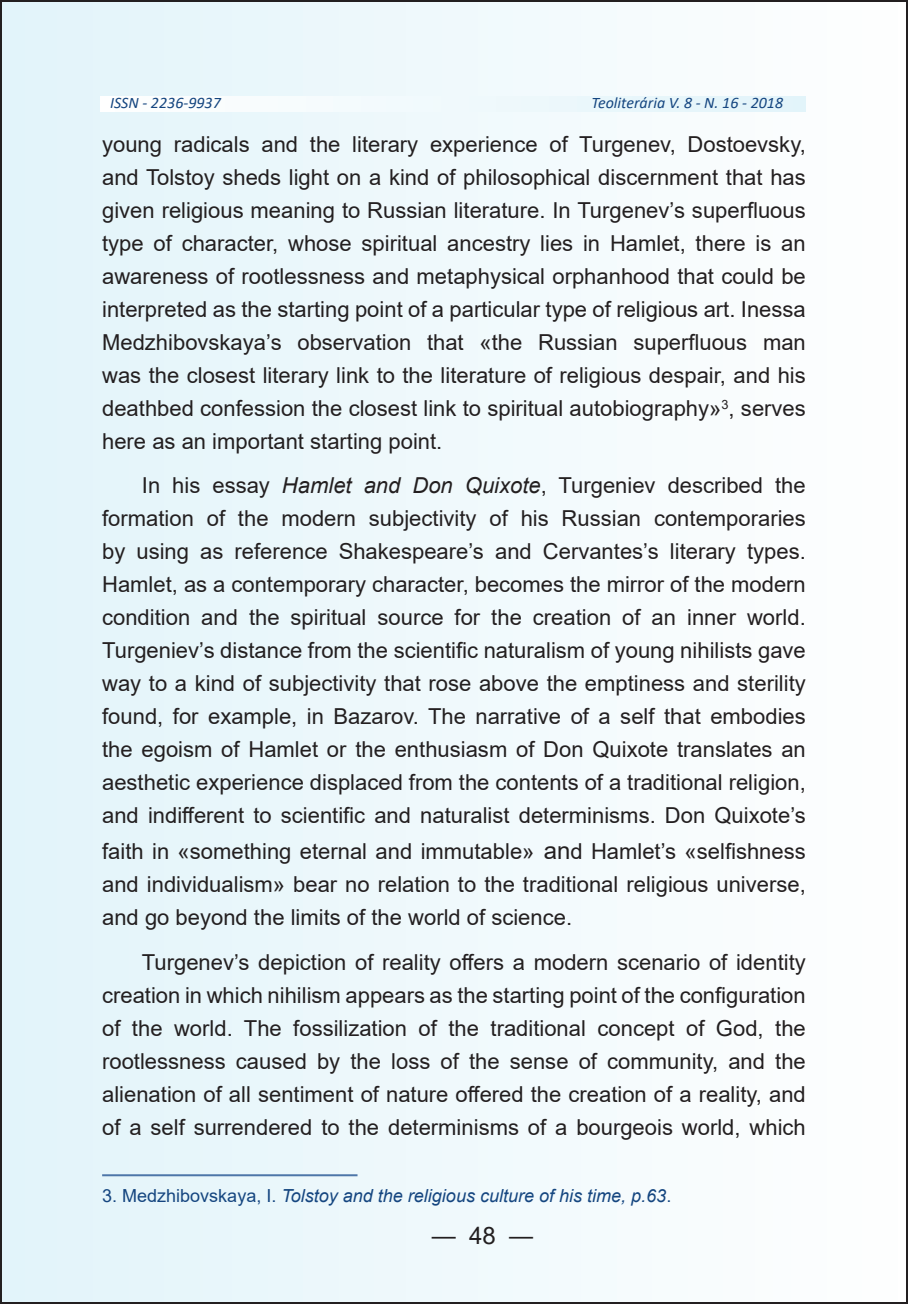
<style>
.page{position:relative;width:908px;height:1304px;background:#fff}
.page>*{position:absolute;margin:0;border:0;box-sizing:border-box;transform-origin:0 0}
.t1{font:24px "Arial";color:#231f20}
.t2{font:22px/33px "Arial";color:#231f20;text-align:justify}
.t3{font:italic 18px "Arial";color:#154680}
.t4{font:italic 16px "Calibri";color:#154680}
.s1{font-style:italic}
.s2{font-size:24px}
.s3{font-style:normal}
</style>
<div class="page">
<div style="left:1px;top:1px;width:905px;height:1302px;background:linear-gradient(to right,#e2f4fa,#fefefe)"></div>
<svg style="left:100px;top:96px;width:705px;height:15px"></svg>
<hr style="left:102px;top:1174px;width:255px;height:2px;background:#4d76a8">
<p class="t4" style="left:110px;top:92px;width:112px">ISSN - 2236-9937</p>
<p class="t4" style="left:591px;top:92px;width:193px">Teoliterária V. 8 - N. 16 - 2018</p>
<p class="t2" style="left:102px;top:128px;width:704px">young radicals and the literary experience of Turgenev, Dostoevsky, and Tolstoy sheds light on a kind of philosophical discernment that has given religious meaning to Russian literature. In Turgenev’s superfluous type of character, whose spiritual ancestry lies in Hamlet, there is an awareness of rootlessness and metaphysical orphanhood that could be interpreted as the starting point of a particular type of religious art. Inessa Medzhibovskaya’s observation that «the Russian superfluous man was the closest literary link to the literature of religious despair, and his deathbed confession the closest link to spiritual autobiography»<sup>3</sup>, serves here as an important starting point.</p>
<p class="t2" style="left:102px;top:469px;width:705px;text-indent:40px">In his essay <span class="s1">Hamlet and Don Quixote</span>, Turgeniev described the formation of the modern subjectivity of his Russian contemporaries by using as reference Shakespeare’s and Cervantes’s literary types.<br>Hamlet, as a contemporary character, becomes the mirror of the modern condition and the spiritual source for the creation of an inner world.<br>Turgeniev’s distance from the scientific naturalism of young nihilists gave way to a kind of subjectivity that rose above the emptiness and sterility found, for example, in Bazarov. The narrative of a self that embodies the egoism of Hamlet or the enthusiasm of Don Quixote translates an aesthetic experience displaced from the contents of a traditional religion, and indifferent to scientific and naturalist determinisms. Don Quixote’s</p>
<p class="t2" style="left:102px;top:835px;width:704px">faith in «something eternal and immutable» <span class="s2">an</span>d Hamlet’s «selfishness and individualism» bear no relation to the traditional religious universe, and go beyond the limits of the world of science.</p>
<p class="t2" style="left:102px;top:945px;width:705px;text-indent:40px">Turgenev’s depiction of reality offers a modern scenario of identity creation in which nihilism appears as the starting point of the configuration of the world. The fossilization of the traditional concept of God, the rootlessness caused by the loss of the sense of community, and the alienation of all sentiment of nature offered the creation of a reality, and of a self surrendered to the determinisms of a bourgeois world, which</p>
<p class="t3" style="left:102px;top:1184px;width:570px"><span class="s3">3. Medzhibovskaya, I.</span> Tolstoy and the religious culture of his time, p.63<span class="s3">.</span></p>
<p class="t1" style="left:431px;top:1218px;width:103px">— 48 —</p>
</div>
